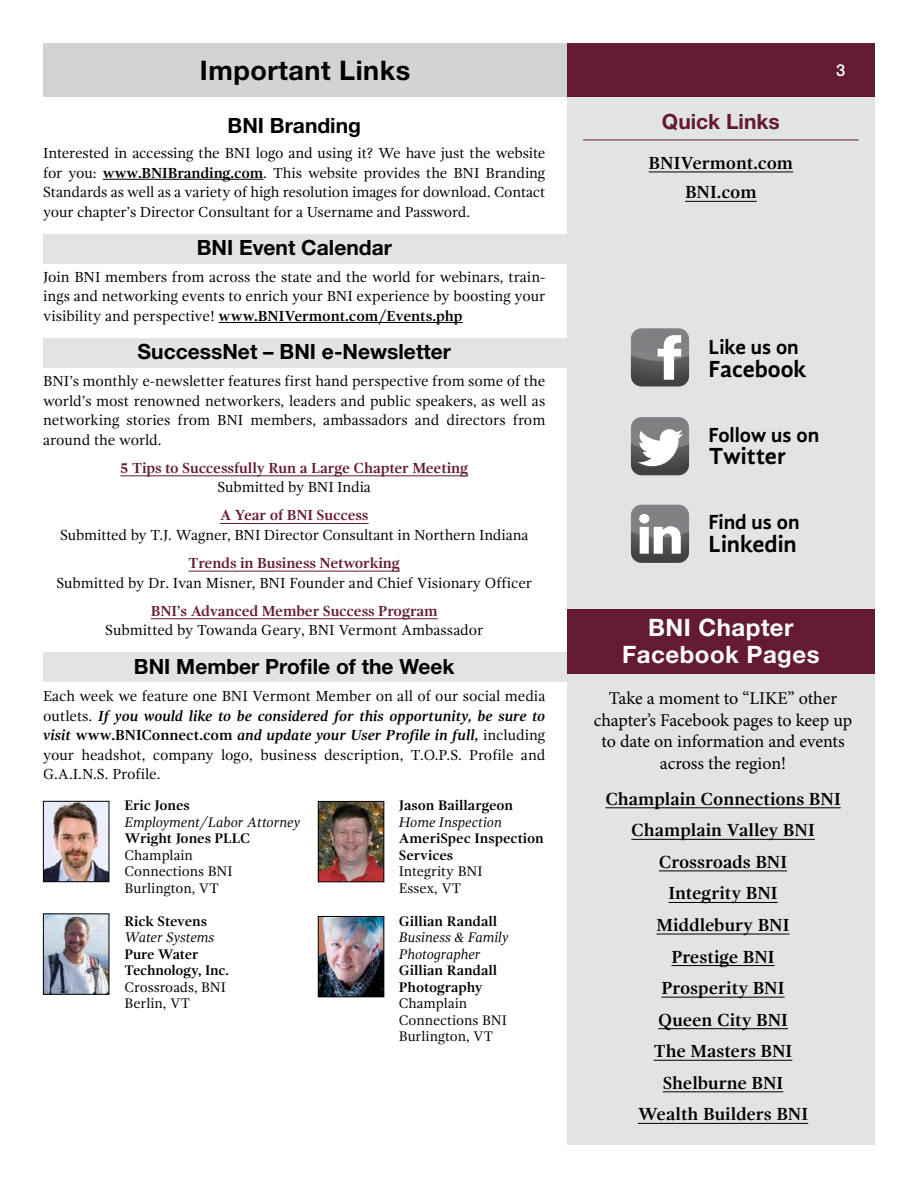
<style>
.page{position:relative;width:918px;height:1188px;background:#fff}
.page>*{position:absolute;margin:0;border:0;box-sizing:border-box;transform-origin:0 0}
.t1{font:700 27px "Helvetica Neue";letter-spacing:.02em;color:#000}
.t2{font:700 24px/27px "Helvetica Neue";letter-spacing:.02em;color:#fff;text-align:center}
.t3{font:700 24px "Gandhi Sans";color:#000}
.t4{font:700 21px "Helvetica Neue";color:#000}
.t5{font:700 21px "Gandhi Sans";color:#000}
.t6{font:700 21px "Helvetica Neue";color:#641934}
.t7{font:700 18px/31.5px "Gandhi Serif";color:#000;text-align:center}
.t8{font:18px/21.6px "Minion Pro";letter-spacing:-.005em;color:#000;text-align:center}
.t9{font:500 16.5px "Helvetica Neue";color:#fff}
.t10{font:15px/19.5px "Gandhi Serif";letter-spacing:-.01em;color:#000;text-align:justify}
.t11{font:700 15px "Gandhi Serif";letter-spacing:-.01em;color:#641934}
.t12{font:700 14.25px/16.5px "Gandhi Serif";color:#000}
.t13{font:14.25px/16.5px "Gandhi Serif";color:#000}
.t14{font:italic 14.25px/16.5px "Gandhi Serif";color:#000}
.t15{font:700 14.25px/16.5px "Gandhi Serif";letter-spacing:-.02em;color:#000}
.s1{font-weight:700}
.s2{font-weight:700;font-style:italic}
</style>
<div class="page">
<div style="left:43px;top:234px;width:551px;height:30px;background:#e2e3e4"></div>
<div style="left:43px;top:338px;width:551px;height:30px;background:#e2e3e4"></div>
<div style="left:43px;top:652px;width:525px;height:30px;background:#e2e3e4"></div>
<div style="left:567px;top:96px;width:308px;height:1049px;background:#e2e3e4"></div>
<hr style="left:583px;top:140px;width:276px;height:1px;background:#641934">
<hr style="left:649px;top:171px;width:144px;height:1px;background:#000">
<hr style="left:685px;top:201px;width:72px;height:1px;background:#000">
<div style="left:567px;top:43px;width:308px;height:54px;background:#641934"></div>
<div style="left:567px;top:609px;width:308px;height:65px;background:#641934"></div>
<div style="left:43px;top:43px;width:524px;height:54px;background:#d1d3d4"></div>
<hr style="left:103px;top:179px;width:160px;height:1px;background:#000">
<hr style="left:219px;top:322px;width:244px;height:1px;background:#000">
<hr style="left:120px;top:475px;width:348px;height:1px;background:#641934">
<hr style="left:220px;top:523px;width:149px;height:1px;background:#641934">
<hr style="left:189px;top:571px;width:211px;height:1px;background:#641934">
<hr style="left:151px;top:618px;width:287px;height:1px;background:#641934">
<hr style="left:605px;top:807px;width:236px;height:1px;background:#000">
<hr style="left:631px;top:839px;width:184px;height:1px;background:#000">
<hr style="left:659px;top:870px;width:128px;height:1px;background:#000">
<hr style="left:668px;top:902px;width:110px;height:1px;background:#000">
<hr style="left:657px;top:934px;width:133px;height:1px;background:#000">
<hr style="left:671px;top:965px;width:104px;height:1px;background:#000">
<hr style="left:662px;top:997px;width:123px;height:1px;background:#000">
<hr style="left:658px;top:1028px;width:130px;height:1px;background:#000">
<hr style="left:654px;top:1060px;width:138px;height:1px;background:#000">
<hr style="left:663px;top:1091px;width:120px;height:1px;background:#000">
<hr style="left:638px;top:1123px;width:170px;height:1px;background:#000">
<img style="left:45px;top:803px;width:62px;height:77px">
<div style="left:43px;top:801px;width:66px;height:81px;border:1px solid #000"></div>
<img style="left:45px;top:916px;width:62px;height:76px">
<div style="left:43px;top:914px;width:66px;height:80px;border:1px solid #000"></div>
<svg style="left:631px;top:328px;width:58px;height:59px"></svg>
<svg style="left:631px;top:417px;width:58px;height:58px"></svg>
<svg style="left:631px;top:505px;width:58px;height:58px"></svg>
<img style="left:320px;top:803px;width:62px;height:77px">
<div style="left:318px;top:801px;width:66px;height:81px;border:1px solid #000"></div>
<img style="left:320px;top:918px;width:62px;height:77px">
<div style="left:318px;top:916px;width:66px;height:81px;border:1px solid #000"></div>
<h1 class="t1" style="left:200px;top:53px;width:212px">Important Links</h1>
<p class="t9" style="left:836px;top:60px;width:11px">3</p>
<h3 class="t4" style="left:228px;top:113px;width:135px">BNI Branding</h3>
<p class="t10" style="left:43px;top:144px;width:504px">Interested in accessing the BNI logo and using it? We have just the website for you: <span class="s1">www.BNIBranding.com</span>. This website provides the BNI Branding Standards as well as a variety of high resolution images for download. Contact your chapter’s Director Consultant for a Username and Password.</p>
<h3 class="t4" style="left:197px;top:234px;width:197px">BNI Event Calendar</h3>
<p class="t10" style="left:43px;top:267px;width:504px">Join BNI members from across the state and the world for webinars, train&shy;ings and networking events to enrich your BNI experience by boosting your visibility and perspective! <span class="s1">www.BNIVermont.com/Events.php</span></p>
<h3 class="t4" style="left:138px;top:339px;width:315px">SuccessNet – BNI e-Newsletter</h3>
<p class="t10" style="left:43px;top:371px;width:504px">BNI’s monthly e-newsletter features first hand perspective from some of the world’s most renowned networkers, leaders and public speakers, as well as networking stories from BNI members, ambassadors and directors from around the world.</p>
<p class="t11" style="left:120px;top:459px;width:349px">5 Tips to Successfully Run a Large Chapter Meeting</p>
<p class="t10" style="left:218px;top:478px;width:155px">Submitted by BNI India</p>
<p class="t11" style="left:220px;top:507px;width:150px">A Year of BNI Success</p>
<p class="t10" style="left:60px;top:525px;width:470px">Submitted by T.J. Wagner, BNI Director Consultant in Northern Indiana</p>
<p class="t11" style="left:189px;top:555px;width:213px">Trends in Business Networking</p>
<p class="t10" style="left:56px;top:573px;width:477px">Submitted by Dr. Ivan Misner, BNI Founder and Chief Visionary Officer</p>
<p class="t11" style="left:151px;top:602px;width:288px">BNI’s Advanced Member Success Program</p>
<p class="t10" style="left:105px;top:621px;width:379px">Submitted by Towanda Geary, BNI Vermont Ambassador</p>
<h3 class="t4" style="left:134px;top:653px;width:322px">BNI Member Profile of the Week</h3>
<p class="t10" style="left:43px;top:686px;width:504px">Each week we feature one BNI Vermont Member on all of our social media outlets. <span class="s2">If you would like to be considered for this opportunity, be sure to visit</span> <span class="s1">www.BNIConnect.com</span> <span class="s2">and update your User Profile in full,</span> including your headshot, company logo, business description, T.O.P.S. Profile and G.A.I.N.S. Profile.</p>
<h3 class="t6" style="left:662px;top:108px;width:119px">Quick Links</h3>
<p class="t7" style="left:649px;top:148px;width:146px;line-height:29.4px">BNIVermont.com<br>BNI.com</p>
<h3 class="t5" style="left:709px;top:335px;width:92px">Like us on</h3>
<h2 class="t3" style="left:709px;top:355px;width:99px">Facebook</h2>
<h3 class="t5" style="left:709px;top:423px;width:112px">Follow us on</h3>
<h2 class="t3" style="left:709px;top:442px;width:79px">Twitter</h2>
<h3 class="t5" style="left:709px;top:510px;width:92px">Find us on</h3>
<h2 class="t3" style="left:709px;top:530px;width:90px">Linkedin</h2>
<h2 class="t2" style="left:622px;top:614px;width:199px">BNI Chapter<br>Facebook Pages</h2>
<p class="t8" style="left:594px;top:688px;width:260px">Take a moment to “LIKE” other chapter’s Facebook pages to keep up to date on information and events across the region!</p>
<p class="t7" style="left:605px;top:783px;width:237px">Champlain Connections BNI<br>Champlain Valley BNI<br>Crossroads BNI<br>Integrity BNI<br>Middlebury BNI<br>Prestige BNI<br>Prosperity BNI<br>Queen City BNI<br>The Masters BNI<br>Shelburne BNI<br>Wealth Builders BNI</p>
<p class="t12" style="left:399px;top:797px;width:116px">Jason Baillargeon</p>
<p class="t14" style="left:399px;top:814px;width:105px">Home Inspection</p>
<p class="t12" style="left:399px;top:830px;width:147px">AmeriSpec Inspection<br>Services</p>
<p class="t13" style="left:399px;top:863px;width:85px">Integrity BNI<br>Essex, VT</p>
<p class="t12" style="left:399px;top:913px;width:100px">Gillian Randall</p>
<p class="t14" style="left:399px;top:929px;width:111px">Business &amp; Family<br>Photographer</p>
<p class="t12" style="left:399px;top:962px;width:100px">Gillian Randall<br>Photography</p>
<p class="t13" style="left:399px;top:995px;width:110px">Champlain<br>Connections BNI<br>Burlington, VT</p>
<p class="t12" style="left:125px;top:797px;width:67px">Eric Jones</p>
<p class="t14" style="left:125px;top:814px;width:177px">Employment/Labor Attorney</p>
<p class="t12" style="left:125px;top:830px;width:127px">Wright Jones PLLC</p>
<p class="t13" style="left:125px;top:847px;width:110px">Champlain<br>Connections BNI<br>Burlington, VT</p>
<p class="t12" style="left:125px;top:913px;width:84px">Rick Stevens</p>
<p class="t14" style="left:125px;top:929px;width:91px">Water Systems</p>
<p class="t15" style="left:125px;top:946px;width:106px">Pure Water<br>Technology, Inc.</p>
<p class="t13" style="left:125px;top:979px;width:103px">Crossroads, BNI<br>Berlin, VT</p>
</div>
